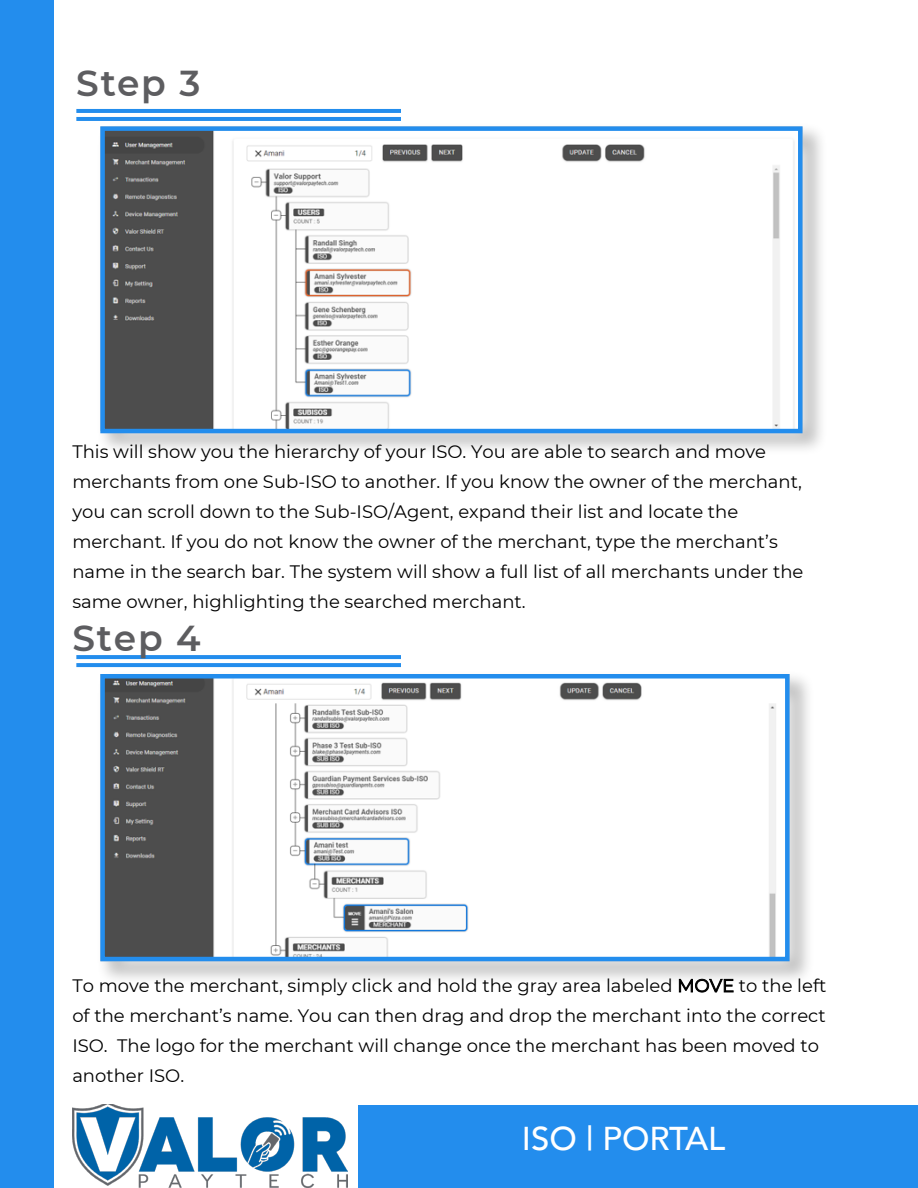
<style>
.page{position:relative;width:918px;height:1188px;background:#fff}
.page>*{position:absolute;margin:0;border:0;box-sizing:border-box;transform-origin:0 0}
.t1{font:600 36px "Montserrat";letter-spacing:.05em;color:#5d5d60}
.t2{font:500 33px "Avenir";color:#fff}
.t3{font:18px/30px "Montserrat";color:#000}
</style>
<div class="page">
<div style="left:0;top:0;width:54px;height:1188px;background:#238ded"></div>
<div style="left:358px;top:1105px;width:560px;height:83px;background:#238ded"></div>
<img style="left:72px;top:1105px;width:275px;height:82px">
<svg style="left:78px;top:655px;width:321px;height:4px"></svg>
<svg style="left:78px;top:663px;width:321px;height:4px"></svg>
<hr style="left:78px;top:109px;width:321px;height:4px;background:#238ded">
<hr style="left:78px;top:117px;width:321px;height:4px;background:#238ded">
<div style="left:96px;top:122px;width:732px;height:334px;background:#000;opacity:.75"></div>
<div style="left:96px;top:670px;width:719px;height:317px;background:#000;opacity:.75"></div>
<img style="left:105px;top:131px;width:693px;height:297px">
<div style="left:100px;top:126px;width:703px;height:307px;border:4px solid #238ded"></div>
<img style="left:105px;top:679px;width:680px;height:277px">
<div style="left:100px;top:674px;width:690px;height:287px;border:4px solid #238ded"></div>
<h1 class="t1" style="left:76px;top:58px;width:126px">Step 3</h1>
<p class="t3" style="left:72px;top:436px;width:733px">This will show you the hierarchy of your ISO. You are able to search and move merchants from one Sub-ISO to another. If you know the owner of the merchant, you can scroll down to the Sub-ISO/Agent, expand their list and locate the merchant. If you do not know the owner of the merchant, type the merchant’s name in the search bar. The system will show a full list of all merchants under the same owner, highlighting the searched merchant.</p>
<h1 class="t1" style="left:72px;top:613px;width:130px">Step 4</h1>
<p class="t3" style="left:72px;top:970px;width:756px">To move the merchant, simply click and hold the gray area labeled MOVE to the left of the merchant’s name. You can then drag and drop the merchant into the correct ISO. The logo for the merchant will change once the merchant has been moved to another ISO.</p>
<h2 class="t2" style="left:522px;top:1110px;width:205px">ISO | PORTAL</h2>
</div>
